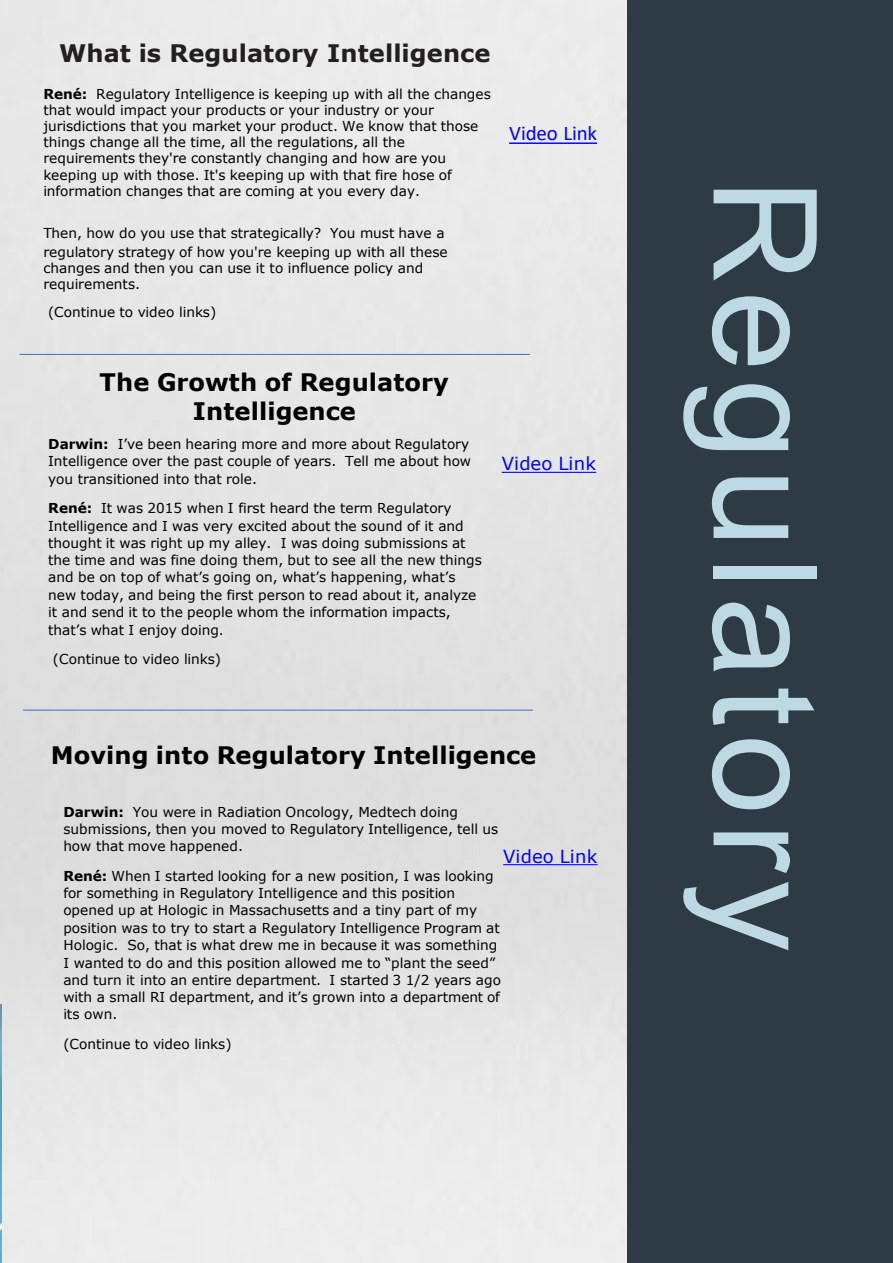
<style>
.page{position:relative;width:893px;height:1263px;background:#fff}
.page>*{position:absolute;margin:0;border:0;box-sizing:border-box;transform-origin:0 0}
.t1{font:144px "Arial";letter-spacing:.06em;color:#bddae4}
.t2{font:700 24.15px/28.8px "Verdana";color:#000;text-align:center}
.t3{font:700 24.15px "Verdana";letter-spacing:.005em;color:#231f20}
.t4{font:20.85px "Calibri";letter-spacing:-.005em;color:#00f}
.t5{font:18px "Verdana";letter-spacing:.005em;color:#00f}
.t6{font:13.65px/17.2px "Verdana";color:#000}
.s1{font-weight:700}
</style>
<div class="page">
<div style="left:0;top:0;width:627px;height:1263px;background:#e6e6e6"></div>
<div style="left:627px;top:0;width:265px;height:1263px;background:#2e3b45"></div>
<img style="left:0;top:1004px;width:1px;height:259px">
<hr style="left:20px;top:354px;width:509px;height:1px;background:#4a7ebb">
<svg style="left:509px;top:142px;width:88px;height:2px"></svg>
<svg style="left:502px;top:472px;width:94px;height:1px"></svg>
<hr style="left:23px;top:710px;width:510px;height:1px;background:#4a7ebb">
<svg style="left:503px;top:864px;width:94px;height:1px"></svg>
<p class="t3" style="left:59px;top:36px;width:433px">What is Regulatory Intelligence</p>
<p class="t6" style="left:43px;top:85px;width:449px;line-height:16.2px"><span class="s1">René:</span> Regulatory Intelligence is keeping up with all the changes that would impact your products or your industry or your jurisdictions that you market your product. We know that those things change all the time, all the regulations, all the requirements they're constantly changing and how are you keeping up with those. It's keeping up with that fire hose of information changes that are coming at you every day.</p>
<p class="t6" style="left:43px;top:223px;width:406px;line-height:19px">Then, how do you use that strategically? You must have a regulatory strategy of how you're keeping up with all these</p>
<p class="t6" style="left:43px;top:260px;width:381px;line-height:16.2px">changes and then you can use it to influence policy and requirements.</p>
<p class="t6" style="left:48px;top:303px;width:170px">(Continue to video links)</p>
<p class="t4" style="left:509px;top:119px;width:89px">Video Link</p>
<p class="t2" style="left:99px;top:367px;width:351px">The Growth of Regulatory<br>Intelligence</p>
<p class="t6" style="left:48px;top:435px;width:424px"><span class="s1">Darwin:</span> I’ve been hearing more and more about Regulatory<br>Intelligence over the past couple of years. Tell me about how you transitioned into that role.</p>
<p class="t6" style="left:48px;top:499px;width:435px"><span class="s1">René:</span> It was 2015 when I first heard the term Regulatory Intelligence and I was very excited about the sound of it and thought it was right up my alley. I was doing submissions at the time and was fine doing them, but to see all the new things and be on top of what’s going on, what’s happening, what’s new today, and being the first person to read about it, analyze it and send it to the people whom the information impacts, that’s what I enjoy doing.</p>
<p class="t6" style="left:53px;top:650px;width:170px">(Continue to video links)</p>
<p class="t5" style="left:502px;top:451px;width:96px">Video Link</p>
<p class="t2" style="left:51px;top:740px;width:487px">Moving into Regulatory Intelligence</p>
<p class="t6" style="left:63px;top:803px;width:436px"><span class="s1">Darwin:</span> You were in Radiation Oncology, Medtech doing submissions, then you moved to Regulatory Intelligence, tell us how that move happened.</p>
<p class="t6" style="left:63px;top:867px;width:439px"><span class="s1">René:</span> When I started looking for a new position, I was looking for something in Regulatory Intelligence and this position opened up at Hologic in Massachusetts and a tiny part of my position was to try to start a Regulatory Intelligence Program at Hologic. So, that is what drew me in because it was something I wanted to do and this position allowed me to “plant the seed” and turn it into an entire department. I started 3 1/2 years ago with a small RI department, and it’s grown into a department of its own.</p>
<p class="t6" style="left:63px;top:1035px;width:170px">(Continue to video links)</p>
<p class="t5" style="left:503px;top:844px;width:96px">Video Link</p>
<p class="t1" style="left:863px;top:178px;width:775px;rotate:90deg">Regulatory</p>
</div>
